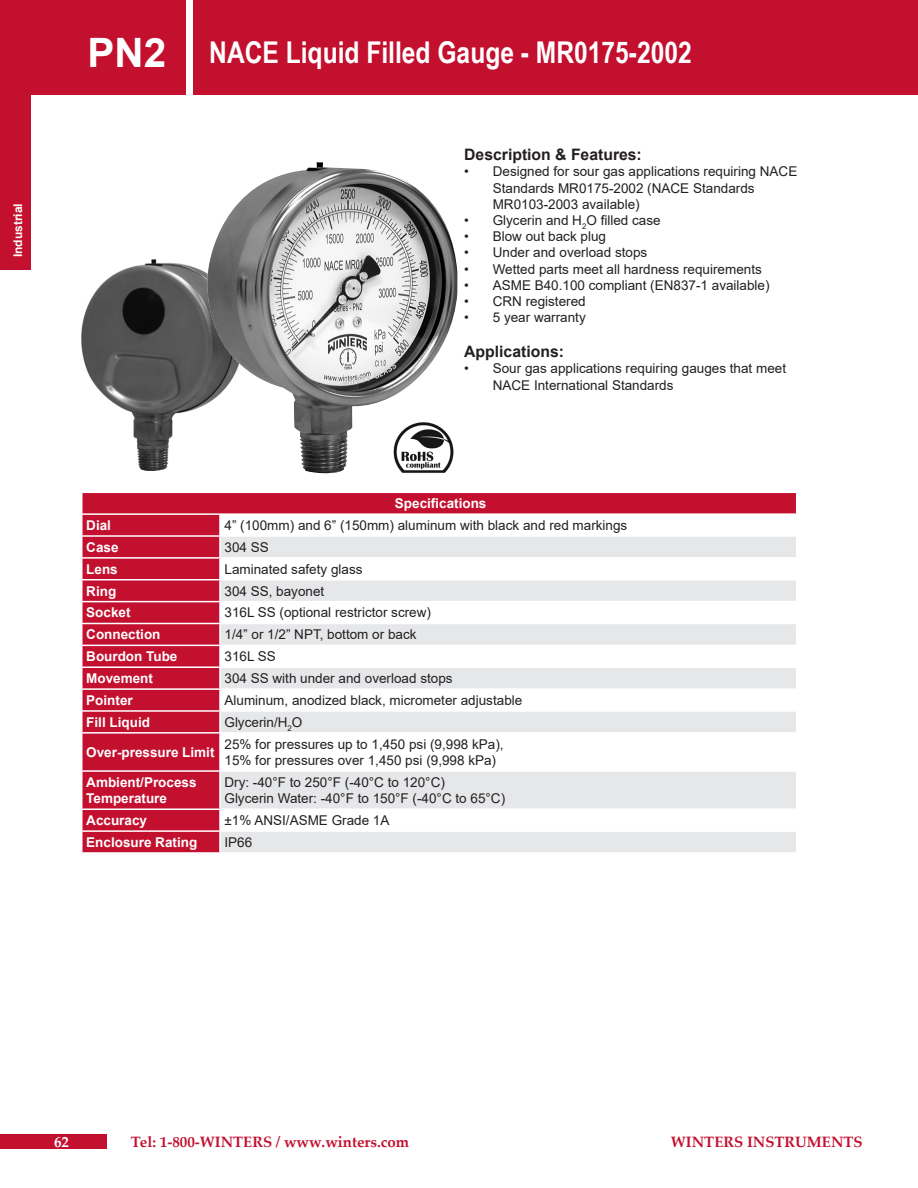
<style>
.page{position:relative;width:918px;height:1188px;background:#fff}
.page>*{position:absolute;margin:0;border:0;box-sizing:border-box;transform-origin:0 0}
.t1{font:700 40.5px "Arial";color:#fff}
.t2{font:700 30px "Arial Narrow";color:#fff}
.t3{font:700 15.75px "Arial";color:#231f20}
.t4{font:700 15px "Palatino Linotype";color:#c3102f}
.t5{font:700 15px "Palatino Linotype";color:#fff}
.t6{font:13.5px/16.2px "Arial";color:#231f20}
.t7{font:700 13.5px/16.2px "Arial";color:#fff}
.t8{font:700 12px "Arial";color:#fff}
</style>
<div class="page">
<div style="left:0;top:0;width:185px;height:94px;background:#c3102f"></div>
<div style="left:194px;top:0;width:724px;height:94px;background:#c3102f"></div>
<div style="left:0;top:87px;width:31px;height:183px;background:#c3102f"></div>
<div style="left:0;top:1134px;width:106px;height:14px;background:#c3102f"></div>
<img style="left:81px;top:260px;width:125px;height:211px">
<img style="left:206px;top:162px;width:251px;height:311px">
<svg style="left:82px;top:493px;width:714px;height:359px;fill:#c3102f"></svg>
<svg style="left:221px;top:537px;width:575px;height:315px;fill:#e6e7e9"></svg>
<hr style="left:81px;top:513px;width:139px;height:2px;background:#fff">
<hr style="left:220px;top:513px;width:577px;height:2px;background:#fff">
<hr style="left:219px;top:515px;width:2px;height:20px;background:#fff">
<hr style="left:81px;top:535px;width:139px;height:2px;background:#fff">
<hr style="left:220px;top:535px;width:577px;height:2px;background:#fff">
<hr style="left:219px;top:537px;width:2px;height:20px;background:#fff">
<hr style="left:81px;top:557px;width:139px;height:2px;background:#fff">
<hr style="left:220px;top:557px;width:577px;height:2px;background:#fff">
<hr style="left:219px;top:559px;width:2px;height:20px;background:#fff">
<hr style="left:81px;top:579px;width:139px;height:2px;background:#fff">
<hr style="left:220px;top:579px;width:577px;height:2px;background:#fff">
<hr style="left:219px;top:581px;width:2px;height:20px;background:#fff">
<hr style="left:81px;top:601px;width:139px;height:1px;background:#fff">
<hr style="left:220px;top:601px;width:577px;height:1px;background:#fff">
<hr style="left:219px;top:602px;width:2px;height:21px;background:#fff">
<hr style="left:81px;top:623px;width:139px;height:1px;background:#fff">
<hr style="left:220px;top:623px;width:577px;height:1px;background:#fff">
<hr style="left:219px;top:624px;width:2px;height:21px;background:#fff">
<hr style="left:81px;top:645px;width:139px;height:1px;background:#fff">
<hr style="left:220px;top:645px;width:577px;height:1px;background:#fff">
<hr style="left:219px;top:646px;width:2px;height:20px;background:#fff">
<hr style="left:81px;top:666px;width:139px;height:2px;background:#fff">
<hr style="left:220px;top:666px;width:577px;height:2px;background:#fff">
<hr style="left:219px;top:668px;width:2px;height:20px;background:#fff">
<hr style="left:81px;top:688px;width:139px;height:2px;background:#fff">
<hr style="left:220px;top:688px;width:577px;height:2px;background:#fff">
<hr style="left:219px;top:690px;width:2px;height:20px;background:#fff">
<hr style="left:81px;top:710px;width:139px;height:2px;background:#fff">
<svg style="left:81px;top:513px;width:1px;height:199px"></svg>
<hr style="left:220px;top:710px;width:577px;height:2px;background:#fff">
<hr style="left:219px;top:712px;width:2px;height:20px;background:#fff">
<hr style="left:81px;top:732px;width:139px;height:2px;background:#fff">
<hr style="left:220px;top:732px;width:577px;height:2px;background:#fff">
<hr style="left:219px;top:734px;width:2px;height:36px;background:#fff">
<hr style="left:81px;top:770px;width:139px;height:2px;background:#fff">
<hr style="left:220px;top:770px;width:577px;height:2px;background:#fff">
<hr style="left:219px;top:772px;width:2px;height:36px;background:#fff">
<hr style="left:81px;top:808px;width:139px;height:2px;background:#fff">
<hr style="left:220px;top:808px;width:577px;height:2px;background:#fff">
<hr style="left:219px;top:810px;width:2px;height:20px;background:#fff">
<hr style="left:81px;top:830px;width:139px;height:2px;background:#fff">
<hr style="left:220px;top:830px;width:577px;height:2px;background:#fff">
<hr style="left:219px;top:832px;width:2px;height:20px;background:#fff">
<img style="left:392px;top:419px;width:63px;height:54px">
<p class="t8" style="left:10px;top:257px;width:56px;rotate:-90deg">Industrial</p>
<p class="t1" style="left:87px;top:24px;width:80px">PN2</p>
<p class="t2" style="left:209px;top:30px;width:484px">NACE Liquid Filled Gauge - MR0175-2002</p>
<p class="t3" style="left:464px;top:144px;width:179px">Description &amp; Features:</p>
<p class="t6" style="left:493px;top:163px;width:306px;text-indent:-28px">• Designed for sour gas applications requiring NACE<br>Standards MR0175-2002 (NACE Standards</p>
<p class="t6" style="left:493px;top:196px;width:149px">MR0103-2003 available)</p>
<p class="t6" style="left:464px;top:212px;width:198px">• Glycerin and H<sub>2</sub>O filled case</p>
<p class="t6" style="left:464px;top:228px;width:143px">• Blow out back plug</p>
<p class="t6" style="left:464px;top:244px;width:185px">• Under and overload stops</p>
<p class="t6" style="left:464px;top:261px;width:299px">• Wetted parts meet all hardness requirements</p>
<p class="t6" style="left:464px;top:277px;width:307px">• ASME B40.100 compliant (EN837-1 available)</p>
<p class="t6" style="left:464px;top:293px;width:123px">• CRN registered</p>
<p class="t6" style="left:464px;top:309px;width:123px">• 5 year warranty</p>
<p class="t3" style="left:464px;top:341px;width:101px">Applications:</p>
<p class="t6" style="left:493px;top:361px;width:295px;text-indent:-28px">• Sour gas applications requiring gauges that meet<br>NACE International Standards</p>
<p class="t7" style="left:395px;top:495px;width:93px">Specifications</p>
<p class="t7" style="left:86px;top:517px;width:26px">Dial</p>
<p class="t6" style="left:224px;top:517px;width:404px">4” (100mm) and 6” (150mm) aluminum with black and red markings</p>
<p class="t7" style="left:86px;top:539px;width:34px">Case</p>
<p class="t6" style="left:224px;top:539px;width:46px">304 SS</p>
<p class="t7" style="left:86px;top:561px;width:33px">Lens</p>
<p class="t6" style="left:224px;top:561px;width:140px">Laminated safety glass</p>
<p class="t7" style="left:86px;top:583px;width:31px">Ring</p>
<p class="t6" style="left:224px;top:583px;width:101px">304 SS, bayonet</p>
<p class="t7" style="left:86px;top:605px;width:46px">Socket</p>
<p class="t6" style="left:224px;top:605px;width:208px">316L SS (optional restrictor screw)</p>
<p class="t7" style="left:86px;top:627px;width:76px">Connection</p>
<p class="t6" style="left:224px;top:626px;width:194px">1/4” or 1/2” NPT, bottom or back</p>
<p class="t7" style="left:86px;top:649px;width:93px">Bourdon Tube</p>
<p class="t6" style="left:224px;top:648px;width:53px">316L SS</p>
<p class="t7" style="left:86px;top:670px;width:68px">Movement</p>
<p class="t6" style="left:224px;top:670px;width:230px">304 SS with under and overload stops</p>
<p class="t7" style="left:86px;top:692px;width:48px">Pointer</p>
<p class="t6" style="left:224px;top:692px;width:299px">Aluminum, anodized black, micrometer adjustable</p>
<p class="t7" style="left:86px;top:714px;width:65px">Fill Liquid</p>
<p class="t6" style="left:224px;top:714px;width:79px">Glycerin/H<sub>2</sub>O</p>
<p class="t7" style="left:86px;top:744px;width:130px">Over-pressure Limit</p>
<p class="t6" style="left:224px;top:736px;width:281px">25% for pressures up to 1,450 psi (9,998 kPa),</p>
<p class="t6" style="left:224px;top:752px;width:273px">15% for pressures over 1,450 psi (9,998 kPa)</p>
<p class="t7" style="left:86px;top:774px;width:112px">Ambient/Process<br>Temperature</p>
<p class="t6" style="left:224px;top:774px;width:222px">Dry: -40°F to 250°F (-40°C to 120°C)</p>
<p class="t6" style="left:224px;top:790px;width:282px">Glycerin Water: -40°F to 150°F (-40°C to 65°C)</p>
<p class="t7" style="left:86px;top:812px;width:62px">Accuracy</p>
<p class="t6" style="left:224px;top:812px;width:166px">±1% ANSI/ASME Grade 1A</p>
<p class="t7" style="left:86px;top:834px;width:113px">Enclosure Rating</p>
<p class="t6" style="left:224px;top:834px;width:29px">IP66</p>
<p class="t5" style="left:54px;top:1131px;width:16px">62</p>
<p class="t4" style="left:131px;top:1131px;width:280px">Tel: 1-800-WINTERS / www.winters.com</p>
<p class="t4" style="left:671px;top:1131px;width:193px">WINTERS INSTRUMENTS</p>
</div>
